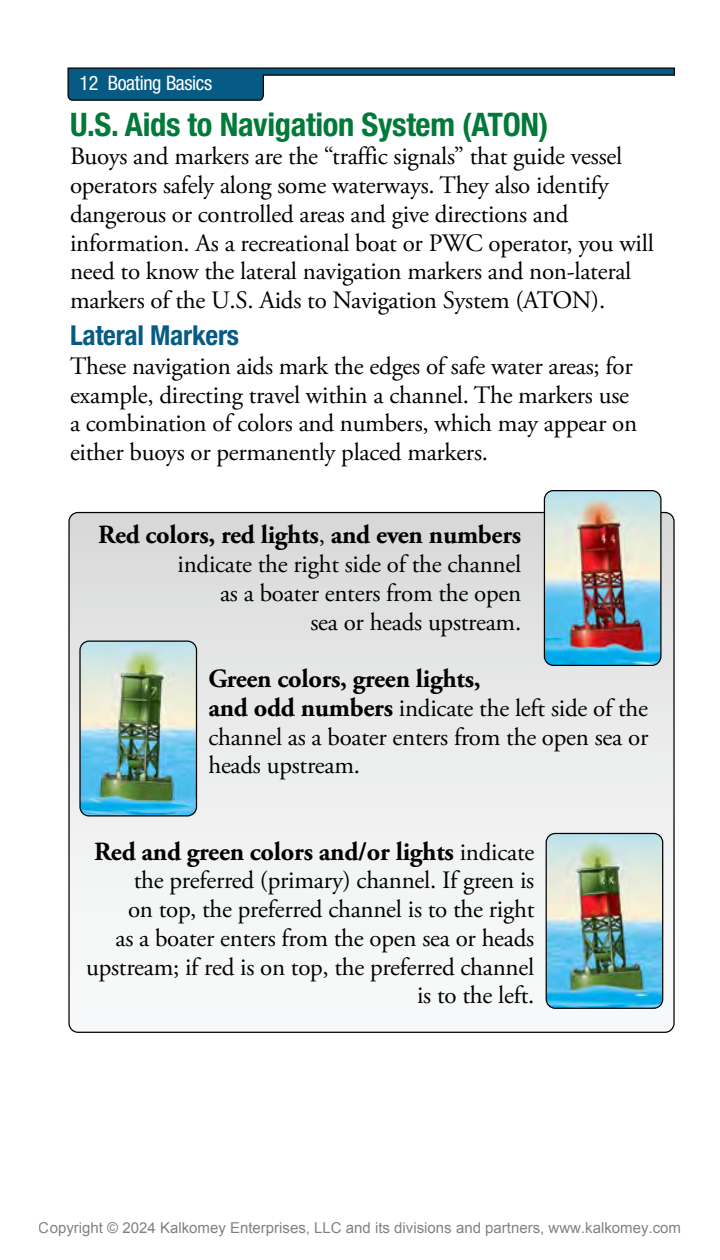
<style>
.page{position:relative;width:720px;height:1260px;background:#fff}
.page>*{position:absolute;margin:0;border:0;box-sizing:border-box;transform-origin:0 0}
.t1{font:700 condensed 32.5px "Helvetica Neue LT Std";letter-spacing:-.01em;color:#007939}
.t2{font:700 condensed 27.5px "Helvetica Neue LT Std";letter-spacing:-.01em;color:#065b84}
.t3{font:700 26.25px "Adobe Garamond Pro";letter-spacing:-.01em;color:#000}
.t4{font:25px/28.8px "Adobe Garamond Pro";letter-spacing:-.01em;color:#000}
.t5{font:condensed 20px "Helvetica Neue LT Std";letter-spacing:-.02em;color:#fff}
.t6{font:15px "Arial";color:rgb(0 0 0/.5)}
.s1{font-weight:400;font-size:25px}
.s2{font-weight:700;font-size:26.25px}
</style>
<div class="page">
<svg style="left:67px;top:67px;width:608px;height:34px"></svg>
<svg style="left:70px;top:514px;width:603px;height:517px"></svg>
<img style="left:546px;top:833px;width:117px;height:175px">
<div style="left:546px;top:833px;width:117px;height:176px;border:1px solid #000;border-radius:9px"></div>
<img style="left:80px;top:641px;width:117px;height:175px">
<div style="left:79px;top:641px;width:118px;height:176px;border:1px solid #000;border-radius:9px"></div>
<img style="left:544px;top:491px;width:117px;height:174px">
<div style="left:544px;top:490px;width:118px;height:176px;border:1px solid #000;border-radius:9px"></div>
<p class="t5" style="left:80px;top:71px;width:134px">12 Boating Basics</p>
<h1 class="t1" style="left:70px;top:104px;width:480px">U.S. Aids to Navigation System (ATON)</h1>
<p class="t4" style="left:70px;top:143px;width:585px">Buoys and markers are the “traffic signals” that guide vessel operators safely along some waterways. They also identify dangerous or controlled areas and give directions and information. As a recreational boat or PWC operator, you will need to know the lateral navigation markers and non-lateral markers of the U.S. Aids to Navigation System (ATON).</p>
<p class="t2" style="left:70px;top:319px;width:171px">Lateral Markers</p>
<p class="t4" style="left:70px;top:353px;width:569px">These navigation aids mark the edges of safe water areas; for example, directing travel within a channel. The markers use a combination of colors and numbers, which may appear on either buoys or permanently placed markers.</p>
<p class="t3" style="left:98px;top:520px;width:425px">Red colors, red lights<span class="s1">,</span> and even numbers</p>
<p class="t4" style="left:178px;top:551px;width:345px;text-align:right">indicate the right side of the channel as a boater enters from the open<br>sea or heads upstream.</p>
<p class="t3" style="left:208px;top:664px;width:274px">Green colors, green lights,</p>
<p class="t4" style="left:208px;top:695px;width:441px;text-align:justify"><span class="s2">and odd numbers</span> indicate the left side of the channel as a boater enters from the open sea or heads upstream.</p>
<p class="t3" style="left:94px;top:836px;width:442px">Red and green colors and/or lights <span class="s1">indicate</span></p>
<p class="t4" style="left:86px;top:867px;width:450px;text-align:right">the preferred (primary) channel. If green is<br>on top, the preferred channel is to the right<br>as a boater enters from the open sea or heads upstream; if red is on top, the preferred channel is to the left.</p>
<p class="t6" style="left:39px;top:1218px;width:644px">Copyright © 2024 Kalkomey Enterprises, LLC and its divisions and partners, www.kalkomey.com</p>
</div>
